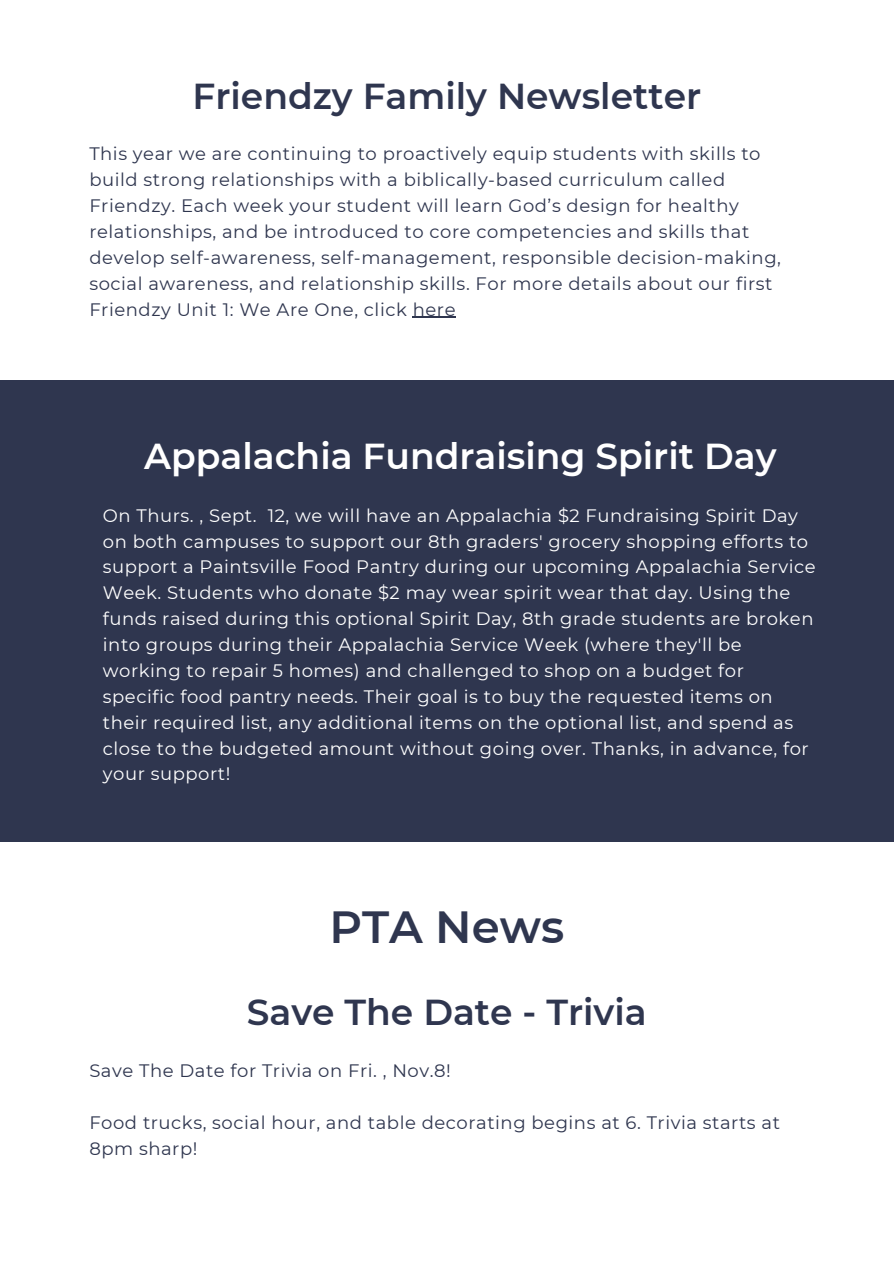
<style>
.page{position:relative;width:894px;height:1264px;background:#fff}
.page>*{position:absolute;margin:0;border:0;box-sizing:border-box;transform-origin:0 0}
.t1{font:600 45px "Montserrat";color:#2f364f}
.t2{font:600 36px "Montserrat";color:#2f364f}
.t3{font:600 36px "Montserrat";color:#fff}
.t4{font:18px/25.8px "Montserrat";letter-spacing:.03em;color:#fff}
.t5{font:18px/25.8px "Montserrat";letter-spacing:.03em;color:#2f364f}
</style>
<div class="page">
<hr style="left:412px;top:317px;width:44px;height:1px;background:#2f364f">
<div style="left:0;top:380px;width:893px;height:461px;background:#2f364f"></div>
<p class="t2" style="left:192px;top:74px;width:510px">Friendzy Family Newsletter</p>
<h2 class="t5" style="left:89px;top:141px;width:693px">This year we are continuing to proactively equip students with skills to build strong relationships with a biblically-based curriculum called Friendzy. Each week your student will learn God’s design for healthy relationships, and be introduced to core competencies and skills that develop self-awareness, self-management, responsible decision-making, social awareness, and relationship skills. For more details about our first Friendzy Unit 1: We Are One, click here</h2>
<p class="t3" style="left:144px;top:434px;width:633px">Appalachia Fundraising Spirit Day</p>
<p class="t4" style="left:103px;top:502px;width:714px">On Thurs. , Sept. 12, we will have an Appalachia $2 Fundraising Spirit Day on both campuses to support our 8th graders' grocery shopping efforts to support a Paintsville Food Pantry during our upcoming Appalachia Service Week. Students who donate $2 may wear spirit wear that day. Using the funds raised during this optional Spirit Day, 8th grade students are broken into groups during their Appalachia Service Week (where they'll be working to repair 5 homes) and challenged to shop on a budget for specific food pantry needs. Their goal is to buy the requested items on their required list, any additional items on the optional list, and spend as close to the budgeted amount without going over. Thanks, in advance, for your support!</p>
<h2 class="t1" style="left:329px;top:899px;width:236px">PTA News</h2>
<h1 class="t2" style="left:247px;top:989px;width:401px">Save The Date - Trivia</h1>
<h2 class="t5" style="left:89px;top:1057px;width:363px">Save The Date for Trivia on Fri. , Nov.8!</h2>
<p class="t5" style="left:89px;top:1109px;width:692px">Food trucks, social hour, and table decorating begins at 6. Trivia starts at<br>8pm sharp!</p>
</div>
